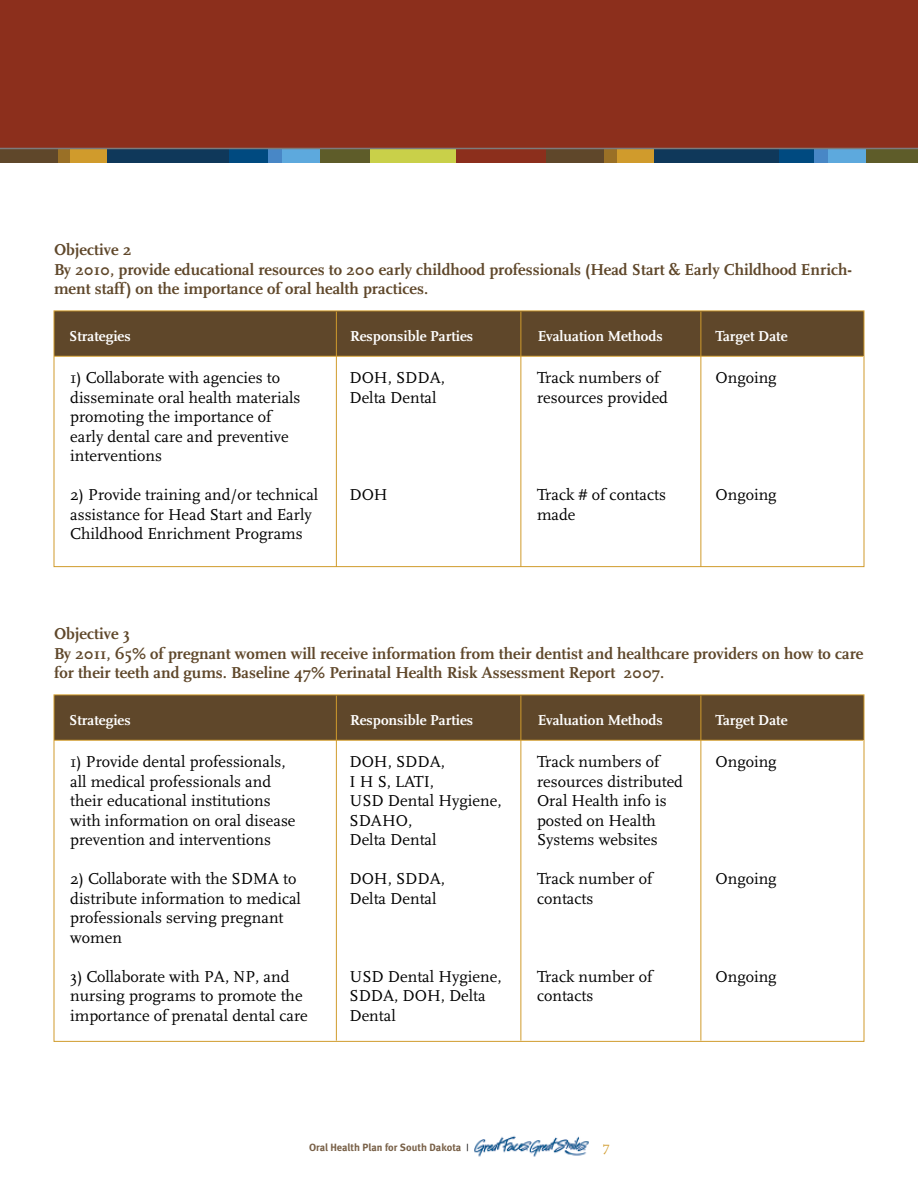
<style>
.page{position:relative;width:918px;height:1188px;background:#fff}
.page>*{position:absolute;margin:0;border:0;box-sizing:border-box;transform-origin:0 0}
.t1{font:16.5px/19.5px "Scala";color:#000}
.t2{font:700 16.5px/19.5px "Scala";color:#5f472a}
.t3{font:700 15px "Scala";color:#fff}
.t4{font:13.5px "Scala";color:#d09b2c}
.t5{font:700 10.5px "Meta";letter-spacing:.005em;color:#786047}
.s1{font-family:"Times";font-weight:400;color:#000}
</style>
<div class="page">
<div style="left:54px;top:311px;width:810px;height:45px;background:#5f472a"></div>
<div style="left:54px;top:695px;width:810px;height:45px;background:#5f472a"></div>
<div style="left:0;top:0;width:918px;height:154px;background:#8c2f1c"></div>
<div style="left:0;top:148px;width:59px;height:16px;background:#5f472a"></div>
<div style="left:58px;top:148px;width:13px;height:16px;background:#9a7026"></div>
<div style="left:107px;top:148px;width:127px;height:16px;background:#0f385a"></div>
<div style="left:230px;top:148px;width:39px;height:16px;background:#004a80"></div>
<div style="left:269px;top:148px;width:14px;height:16px;background:#4887c6"></div>
<div style="left:282px;top:148px;width:38px;height:16px;background:#5da9dd"></div>
<div style="left:320px;top:148px;width:52px;height:16px;background:#5e5c29"></div>
<div style="left:370px;top:148px;width:88px;height:16px;background:#c9d049"></div>
<div style="left:71px;top:148px;width:36px;height:16px;background:#d09b2c"></div>
<div style="left:456px;top:148px;width:92px;height:16px;background:#8c2f1c"></div>
<div style="left:546px;top:148px;width:59px;height:16px;background:#5f472a"></div>
<div style="left:604px;top:148px;width:13px;height:16px;background:#9a7026"></div>
<div style="left:653px;top:148px;width:128px;height:16px;background:#0f385a"></div>
<div style="left:780px;top:148px;width:35px;height:16px;background:#004a80"></div>
<div style="left:815px;top:148px;width:14px;height:16px;background:#4887c6"></div>
<div style="left:828px;top:148px;width:38px;height:16px;background:#5da9dd"></div>
<div style="left:866px;top:148px;width:52px;height:16px;background:#5e5c29"></div>
<div style="left:617px;top:148px;width:36px;height:16px;background:#d09b2c"></div>
<hr style="left:0;top:148px;width:918px;height:1px;background:#7d7b7c">
<div style="left:54px;top:310px;width:810px;height:257px;border:1px solid #d09b2c"></div>
<hr style="left:700px;top:312px;width:1px;height:255px;background:#d09b2c">
<hr style="left:520px;top:312px;width:1px;height:255px;background:#d09b2c">
<hr style="left:336px;top:312px;width:1px;height:255px;background:#d09b2c">
<hr style="left:700px;top:696px;width:1px;height:345px;background:#d09b2c">
<hr style="left:520px;top:696px;width:1px;height:345px;background:#d09b2c">
<hr style="left:336px;top:696px;width:1px;height:345px;background:#d09b2c">
<hr style="left:54px;top:356px;width:809px;height:1px;background:#d09b2c">
<hr style="left:54px;top:740px;width:809px;height:1px;background:#d09b2c">
<img style="left:474px;top:1136px;width:115px;height:21px">
<p class="t2" style="left:54px;top:240px;width:800px">Objective 2<br>By 2010, provide educational resources to 200 early childhood professionals (Head Start &amp; Early Childhood Enrich&shy;ment staff) on the importance of oral health practices.</p>
<p class="t3" style="left:69px;top:327px;width:63px">Strategies</p>
<p class="t1" style="left:70px;top:368px;width:232px">1) Collaborate with agencies to disseminate oral health materials promoting the importance of early dental care and preventive interventions</p>
<p class="t1" style="left:70px;top:485px;width:250px">2) Provide training and/or technical assistance for Head Start and Early<br>Childhood Enrichment Programs</p>
<p class="t3" style="left:350px;top:327px;width:125px">Responsible Parties</p>
<p class="t1" style="left:350px;top:369px;width:97px">DOH, SDDA,<br>Delta Dental</p>
<p class="t1" style="left:350px;top:486px;width:40px">DOH</p>
<p class="t3" style="left:538px;top:327px;width:127px">Evaluation Methods</p>
<p class="t3" style="left:716px;top:327px;width:74px">Target Date</p>
<p class="t1" style="left:537px;top:369px;width:133px">Track numbers of resources provided</p>
<p class="t1" style="left:716px;top:369px;width:63px">Ongoing</p>
<p class="t1" style="left:537px;top:486px;width:131px">Track # of contacts made</p>
<p class="t1" style="left:716px;top:486px;width:63px">Ongoing</p>
<p class="t2" style="left:54px;top:624px;width:811px">Objective 3<br>By 2011, 65% of pregnant women will receive information from their dentist and healthcare providers on how to care for their teeth and gums. Baseline 47% Perinatal Health Risk Assessment Report 2007.</p>
<p class="t3" style="left:69px;top:711px;width:63px">Strategies</p>
<p class="t1" style="left:70px;top:752px;width:227px">1) Provide dental professionals, all medical professionals and their educational institutions with information on oral disease prevention and interventions</p>
<p class="t1" style="left:70px;top:870px;width:232px">2) Collaborate with the SDMA to distribute information to medical professionals serving pregnant women</p>
<p class="t1" style="left:70px;top:967px;width:239px">3) Collaborate with PA, NP, and nursing programs to promote the importance of prenatal dental care</p>
<p class="t3" style="left:350px;top:711px;width:125px">Responsible Parties</p>
<p class="t1" style="left:350px;top:753px;width:153px">DOH, SDDA,<br>I H S, LATI,<br>USD Dental Hygiene,<br>SDAHO,<br>Delta Dental</p>
<p class="t1" style="left:350px;top:870px;width:97px">DOH, SDDA,<br>Delta Dental</p>
<p class="t1" style="left:350px;top:967px;width:153px">USD Dental Hygiene,<br>SDDA, DOH, Delta<br>Dental</p>
<p class="t3" style="left:538px;top:711px;width:127px">Evaluation Methods</p>
<p class="t3" style="left:716px;top:711px;width:74px">Target Date</p>
<p class="t1" style="left:537px;top:753px;width:148px">Track numbers of resources distributed<br>Oral Health info is posted on Health<br>Systems websites</p>
<p class="t1" style="left:537px;top:870px;width:117px">Track number of contacts</p>
<p class="t1" style="left:716px;top:753px;width:63px">Ongoing</p>
<p class="t1" style="left:716px;top:870px;width:63px">Ongoing</p>
<p class="t1" style="left:537px;top:967px;width:117px">Track number of contacts</p>
<p class="t1" style="left:716px;top:967px;width:63px">Ongoing</p>
<p class="t5" style="left:309px;top:1141px;width:161px">Oral Health Plan for South Dakota <span class="s1">|</span></p>
<p class="t4" style="left:603px;top:1139px;width:8px">7</p>
</div>
